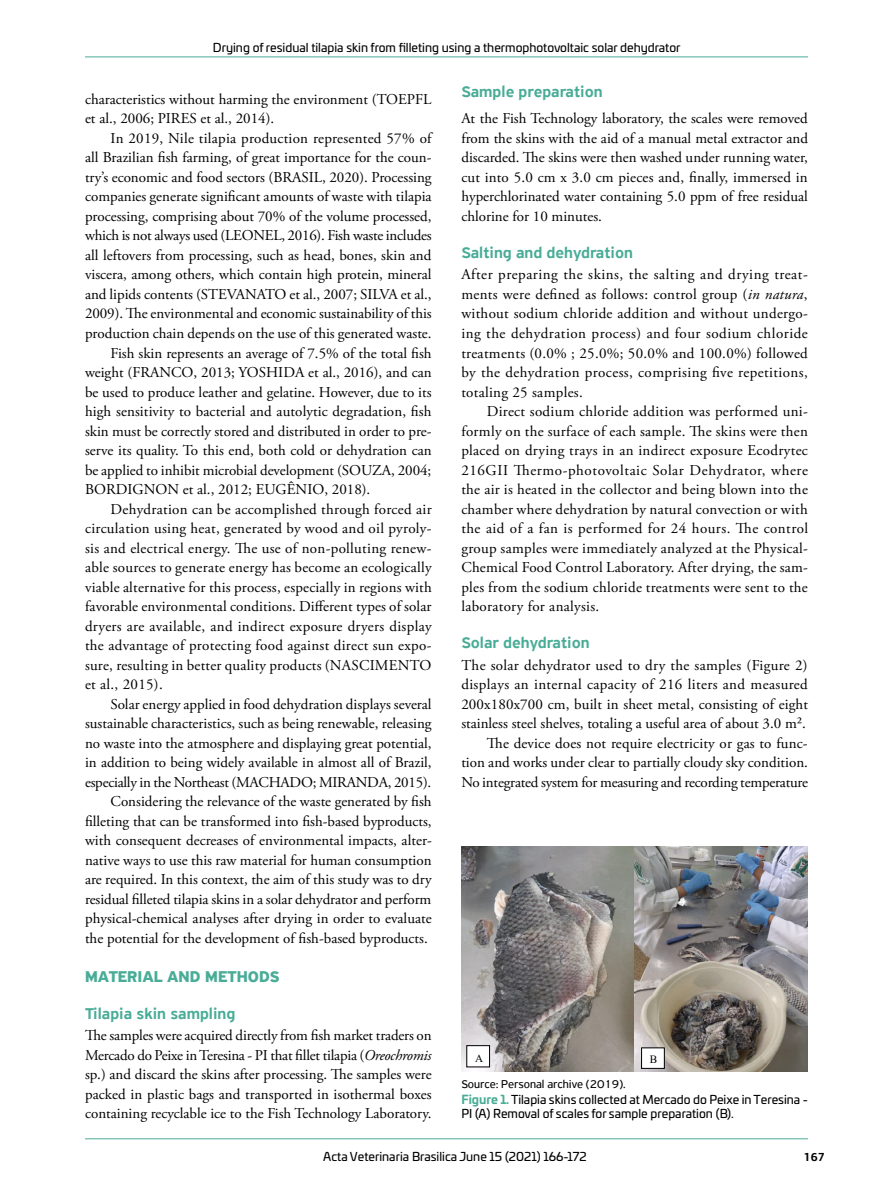
<style>
.page{position:relative;width:893px;height:1191px;background:#fff}
.page>*{position:absolute;margin:0;border:0;box-sizing:border-box;transform-origin:0 0}
.t1{font:500 16.5px "PF Highway Sans Pro";color:#49ac97}
.t2{font:700 16.5px "PF Highway Sans Pro";color:#49ac97}
.t3{font:15px/19.5px "Adobe Garamond Pro";color:#000;text-align:justify}
.t4{font:15px "Adobe Garamond Pro";letter-spacing:.02em;color:#000}
.t5{font:12.15px "Times New Roman";color:#000}
.t6{font:12px/14.4px "Univia Pro";color:#000}
.t7{font:12px "PF Highway Sans Pro";color:#000}
.t8{font:700 12px "PF Agora Sans Pro";color:#000}
.t9{font:11.1px "Calibri";color:#000}
.t10{font:11.1px "Times New Roman";color:#000}
.s1{font-style:italic}
.s2{font-weight:700;color:#49ac97}
</style>
<div class="page">
<hr style="left:85px;top:1138px;width:723px;height:1px;background:#49ac97">
<hr style="left:85px;top:57px;width:723px;height:1px;background:#49ac97">
<img style="left:461px;top:846px;width:347px;height:226px">
<div style="left:467px;top:1045px;width:23px;height:22px;background:#fff"></div>
<div style="left:466px;top:1045px;width:24px;height:22px;border:1px solid #000"></div>
<div style="left:641px;top:1047px;width:23px;height:21px;background:#fff"></div>
<div style="left:641px;top:1047px;width:24px;height:22px;border:1px solid #000"></div>
<p class="t6" style="left:213px;top:39px;width:469px">Drying of residual tilapia skin from filleting using a thermophotovoltaic solar dehydrator</p>
<p class="t3" style="left:85px;top:90px;width:348px">characteristics without harming the environment (TOEPFL et al., 2006; PIRES et al., 2014).</p>
<p class="t3" style="left:111px;top:129px;width:323px">In 2019, Nile tilapia production represented 57% of</p>
<p class="t3" style="left:85px;top:148px;width:348px">all Brazilian fish farming, of great importance for the coun-</p>
<p class="t3" style="left:85px;top:168px;width:348px">try’s economic and food sectors (BRASIL, 2020). Processing</p>
<p class="t3" style="left:85px;top:187px;width:348px">companies generate significant amounts of waste with tilapia</p>
<p class="t3" style="left:85px;top:207px;width:348px">processing, comprising about 70% of the volume processed,</p>
<p class="t3" style="left:85px;top:226px;width:348px">which is not always used (LEONEL, 2016). Fish waste includes</p>
<p class="t3" style="left:85px;top:246px;width:348px">all leftovers from processing, such as head, bones, skin and</p>
<p class="t3" style="left:85px;top:265px;width:348px">viscera, among others, which contain high protein, mineral</p>
<p class="t3" style="left:85px;top:285px;width:348px">and lipids contents (STEVANATO et al., 2007; SILVA et al.,</p>
<p class="t3" style="left:85px;top:304px;width:348px">2009). The environmental and economic sustainability of this</p>
<p class="t3" style="left:85px;top:324px;width:348px">production chain depends on the use of this generated waste.</p>
<p class="t3" style="left:111px;top:343px;width:323px">Fish skin represents an average of 7.5% of the total fish</p>
<p class="t3" style="left:85px;top:363px;width:348px">weight (FRANCO, 2013; YOSHIDA et al., 2016), and can</p>
<p class="t3" style="left:85px;top:382px;width:348px">be used to produce leather and gelatine. However, due to its</p>
<p class="t3" style="left:85px;top:402px;width:348px">high sensitivity to bacterial and autolytic degradation, fish</p>
<p class="t3" style="left:85px;top:421px;width:348px">skin must be correctly stored and distributed in order to pre-</p>
<p class="t3" style="left:85px;top:441px;width:348px">serve its quality. To this end, both cold or dehydration can</p>
<p class="t3" style="left:85px;top:460px;width:348px">be applied to inhibit microbial development (SOUZA, 2004;</p>
<p class="t3" style="left:85px;top:480px;width:287px">BORDIGNON et al., 2012; EUGÊNIO, 2018).</p>
<p class="t4" style="left:111px;top:500px;width:323px">Dehydration can be accomplished through forced air</p>
<p class="t4" style="left:85px;top:519px;width:348px">circulation using heat, generated by wood and oil pyroly-</p>
<p class="t4" style="left:85px;top:539px;width:348px">sis and electrical energy. The use of non-polluting renew-</p>
<p class="t4" style="left:85px;top:558px;width:348px">able sources to generate energy has become an ecologically</p>
<p class="t3" style="left:85px;top:577px;width:348px">viable alternative for this process, especially in regions with</p>
<p class="t3" style="left:85px;top:597px;width:348px">favorable environmental conditions. Different types of solar</p>
<p class="t4" style="left:85px;top:617px;width:348px">dryers are available, and indirect exposure dryers display</p>
<p class="t4" style="left:85px;top:636px;width:348px">the advantage of protecting food against direct sun expo-</p>
<p class="t3" style="left:85px;top:655px;width:348px">sure, resulting in better quality products (NASCIMENTO</p>
<p class="t3" style="left:85px;top:675px;width:79px">et al., 2015).</p>
<p class="t3" style="left:111px;top:694px;width:323px">Solar energy applied in food dehydration displays several</p>
<p class="t3" style="left:85px;top:714px;width:348px">sustainable characteristics, such as being renewable, releasing</p>
<p class="t3" style="left:85px;top:733px;width:348px">no waste into the atmosphere and displaying great potential,</p>
<p class="t3" style="left:85px;top:753px;width:348px">in addition to being widely available in almost all of Brazil,</p>
<p class="t3" style="left:85px;top:772px;width:348px">especially in the Northeast (MACHADO; MIRANDA, 2015).</p>
<p class="t3" style="left:111px;top:792px;width:323px">Considering the relevance of the waste generated by fish</p>
<p class="t3" style="left:85px;top:811px;width:348px">filleting that can be transformed into fish-based byproducts,</p>
<p class="t3" style="left:85px;top:831px;width:348px">with consequent decreases of environmental impacts, alter-</p>
<p class="t3" style="left:85px;top:850px;width:348px">native ways to use this raw material for human consumption</p>
<p class="t3" style="left:85px;top:870px;width:348px">are required. In this context, the aim of this study was to dry</p>
<p class="t3" style="left:85px;top:889px;width:348px">residual filleted tilapia skins in a solar dehydrator and perform</p>
<p class="t3" style="left:85px;top:909px;width:348px">physical-chemical analyses after drying in order to evaluate</p>
<p class="t3" style="left:85px;top:928px;width:344px">the potential for the development of fish-based byproducts.</p>
<p class="t2" style="left:85px;top:966px;width:196px">MATERIAL AND METHODS</p>
<p class="t1" style="left:85px;top:1003px;width:152px">Tilapia skin sampling</p>
<p class="t3" style="left:85px;top:1026px;width:348px">The samples were acquired directly from fish market traders on Mercado do Peixe in Teresina - PI that fillet tilapia (<span class="s1">Oreochromis </span>sp.) and discard the skins after processing. The samples were packed in plastic bags and transported in isothermal boxes containing recyclable ice to the Fish Technology Laboratory.</p>
<p class="t1" style="left:461px;top:82px;width:143px">Sample preparation</p>
<p class="t3" style="left:461px;top:109px;width:348px">At the Fish Technology laboratory, the scales were removed from the skins with the aid of a manual metal extractor and discarded. The skins were then washed under running water, cut into 5.0 cm x 3.0 cm pieces and, finally, immersed in hyperchlorinated water containing 5.0 ppm of free residual chlorine for 10 minutes.</p>
<p class="t1" style="left:461px;top:243px;width:173px">Salting and dehydration</p>
<p class="t3" style="left:461px;top:265px;width:348px">After preparing the skins, the salting and drying treat&shy;ments were defined as follows: control group (<span class="s1">in natura</span>, without sodium chloride addition and without undergo&shy;ing the dehydration process) and four sodium chloride treatments (0.0% ; 25.0%; 50.0% and 100.0%) followed by the dehydration process, comprising five repetitions, totaling 25 samples.</p>
<p class="t3" style="left:461px;top:402px;width:348px;text-indent:26px">Direct sodium chloride addition was performed uni&shy;formly on the surface of each sample. The skins were then placed on drying trays in an indirect exposure Ecodrytec 216GII Thermo-photovoltaic Solar Dehydrator, where the air is heated in the collector and being blown into the chamber where dehydration by natural convection or with the aid of a fan is performed for 24 hours. The control group samples were immediately analyzed at the Physical-Chemical Food Control Laboratory. After drying, the sam&shy;ples from the sodium chloride treatments were sent to the laboratory for analysis.</p>
<p class="t1" style="left:461px;top:633px;width:130px">Solar dehydration</p>
<p class="t3" style="left:461px;top:655px;width:348px;text-align:right">The solar dehydrator used to dry the samples (Figure 2) displays an internal capacity of 216 liters and measured 200x180x700 cm, built in sheet metal, consisting of eight stainless steel shelves, totaling a useful area of about 3.0 m².<br>The device does not require electricity or gas to func&shy;tion and works under clear to partially cloudy sky condition.<br>No integrated system for measuring and recording temperature</p>
<p class="t9" style="left:354px;top:698px;width:18px">330</p>
<p class="t9" style="left:354px;top:731px;width:18px">331</p>
<p class="t9" style="left:354px;top:819px;width:18px">334</p>
<p class="t9" style="left:354px;top:852px;width:18px">335</p>
<p class="t9" style="left:354px;top:918px;width:18px">337</p>
<p class="t10" style="left:475px;top:1050px;width:10px">A</p>
<p class="t10" style="left:650px;top:1051px;width:9px">B</p>
<p class="t9" style="left:354px;top:1050px;width:18px">341</p>
<p class="t9" style="left:354px;top:1084px;width:18px">342</p>
<p class="t5" style="left:390px;top:1082px;width:161px">Source: Personal archive (2019).</p>
<p class="t7" style="left:461px;top:1077px;width:166px">Source: Personal archive (2019).</p>
<p class="t6" style="left:461px;top:1091px;width:348px"><span class="s2">Figure 1.</span> Tilapia skins collected at Mercado do Peixe in Teresina -<br>PI (A) Removal of scales for sample preparation (B).</p>
<p class="t6" style="left:323px;top:1148px;width:265px">Acta Veterinaria Brasilica June 15 (2021) 166-172</p>
<p class="t8" style="left:804px;top:1148px;width:23px">167</p>
</div>
